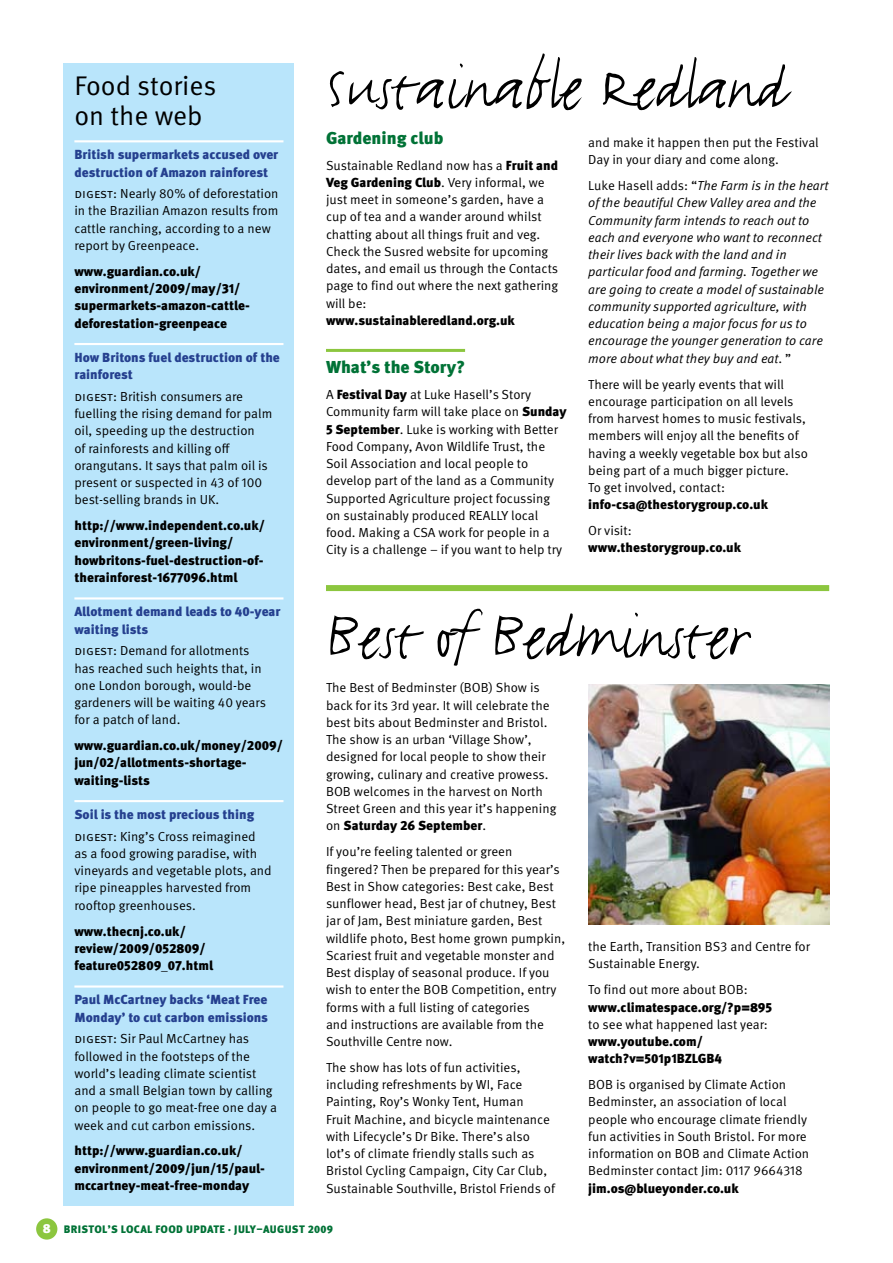
<style>
.page{position:relative;width:893px;height:1263px;background:#fff}
.page>*{position:absolute;margin:0;border:0;box-sizing:border-box;transform-origin:0 0}
.t1{font:72px "FF Justlefthand";color:#000}
.t2{font:27px/30.2px "Meta Pro";color:#000}
.t3{font:900 17.25px "Meta Pro";color:#007236}
.t4{font:13.2px/17.2px "Meta Pro";color:#000}
.t5{font:900 13.2px/17.2px "Meta Pro";color:#000}
.t6{font:italic 13.2px/17.2px "Meta Pro";color:#000}
.t7{font:900 13.2px/17.2px "Meta Pro";color:#25408f}
.t8{font:900 10.8px "Meta Pro";letter-spacing:.035em;color:#007236}
.s1{font-weight:900}
.s2{font-style:normal}
.s3{font-size:13.2px;color:#fff}
</style>
<div class="page">
<div style="left:36px;top:1218px;width:21px;height:21px;background:#8cc63f;border-radius:50%"></div>
<div style="left:64px;top:64px;width:230px;height:1142px;background:#b9e5fb"></div>
<hr style="left:74px;top:140px;width:209px;height:2px;background:#fff">
<hr style="left:74px;top:343px;width:209px;height:2px;background:#fff">
<hr style="left:74px;top:597px;width:209px;height:2px;background:#fff">
<hr style="left:74px;top:800px;width:209px;height:2px;background:#fff">
<hr style="left:74px;top:985px;width:209px;height:2px;background:#fff">
<hr style="left:326px;top:349px;width:139px;height:3px;background:#8cc63f">
<div style="left:326px;top:585px;width:503px;height:6px;background:#8cc63f"></div>
<img style="left:588px;top:684px;width:241px;height:241px">
<h2 class="t2" style="left:74px;top:71px;width:144px">Food stories on the web</h2>
<p class="t7" style="left:74px;top:147px;width:206px">British supermarkets accused over destruction of Amazon rainforest</p>
<p class="t4" style="left:74px;top:185px;width:206px">digest: Nearly 80% of deforestation in the Brazilian Amazon results from cattle ranching, according to a new report by Greenpeace.</p>
<p class="t5" style="left:74px;top:263px;width:177px">www.guardian.co.uk/ environment/2009/may/31/ supermarkets-amazon-cattle&shy;deforestation-greenpeace</p>
<p class="t7" style="left:74px;top:349px;width:207px">How Britons fuel destruction of the rainforest</p>
<p class="t4" style="left:74px;top:388px;width:199px">digest: British consumers are fuelling the rising demand for palm oil, speeding up the destruction<br>of rainforests and killing off orangutans. It says that palm oil is present or suspected in 43 of 100 best-selling brands in UK.</p>
<p class="t5" style="left:74px;top:517px;width:192px">http://www.independent.co.uk/ environment/green-living/ howbritons-fuel-destruction-of&shy;therainforest-1677096.html</p>
<p class="t7" style="left:74px;top:604px;width:208px">Allotment demand leads to 40-year waiting lists</p>
<p class="t4" style="left:74px;top:642px;width:193px">digest: Demand for allotments has reached such heights that, in one London borough, would-be gardeners will be waiting 40 years for a patch of land.</p>
<p class="t5" style="left:74px;top:737px;width:210px">www.guardian.co.uk/money/2009/ jun/02/allotments-shortage&shy;waiting-lists</p>
<p class="t7" style="left:74px;top:806px;width:181px">Soil is the most precious thing</p>
<p class="t4" style="left:74px;top:828px;width:199px">digest: King’s Cross reimagined as a food growing paradise, with vineyards and vegetable plots, and ripe pineapples harvested from rooftop greenhouses.</p>
<p class="t5" style="left:74px;top:923px;width:140px">www.thecnj.co.uk/ review/2009/052809/ feature052809_07.html</p>
<p class="t7" style="left:74px;top:992px;width:195px">Paul McCartney backs ‘Meat Free<br>Monday’ to cut carbon emissions</p>
<p class="t4" style="left:74px;top:1030px;width:204px">digest: Sir Paul McCartney has followed in the footsteps of the world’s leading climate scientist and a small Belgian town by calling on people to go meat-free one day a week and cut carbon emissions.</p>
<p class="t5" style="left:74px;top:1143px;width:192px">http://www.guardian.co.uk/ environment/2009/jun/15/paul&shy;mccartney-meat-free-monday</p>
<h1 class="t1" style="left:326px;top:42px;width:462px">Sustainable Redland</h1>
<h3 class="t3" style="left:326px;top:127px;width:119px">Gardening club</h3>
<p class="t4" style="left:326px;top:157px;width:234px">Sustainable Redland now has a <span class="s1">Fruit and Veg Gardening Club</span>. Very informal, we just meet in someone’s garden, have a cup of tea and a wander around whilst chatting about all things fruit and veg.<br>Check the Susred website for upcoming dates, and email us through the Contacts page to find out where the next gathering will be:</p>
<p class="t5" style="left:326px;top:312px;width:190px">www.sustainableredland.org.uk</p>
<h3 class="t3" style="left:326px;top:356px;width:141px">What’s the Story?</h3>
<p class="t4" style="left:326px;top:386px;width:242px">A <span class="s1">Festival Day</span> at Luke Hasell’s Story Community farm will take place on <span class="s1">Sunday 5 September</span>. Luke is working with Better Food Company, Avon Wildlife Trust, the Soil Association and local people to develop part of the land as a Community Supported Agriculture project focussing on sustainably produced REALLY local food. Making a CSA work for people in a City is a challenge – if you want to help try</p>
<p class="t4" style="left:588px;top:134px;width:232px">and make it happen then put the Festival<br>Day in your diary and come along.</p>
<p class="t6" style="left:588px;top:178px;width:242px"><span class="s2">Luke Hasell adds: “</span>The Farm is in the heart of the beautiful Chew Valley area and the Community farm intends to reach out to each and everyone who want to reconnect their lives back with the land and in particular food and farming. Together we are going to create a model of sustainable community supported agriculture, with education being a major focus for us to encourage the younger generation to care more about what they buy and eat<span class="s2">. ”</span></p>
<p class="t4" style="left:588px;top:376px;width:221px">There will be yearly events that will encourage participation on all levels from harvest homes to music festivals, members will enjoy all the benefits of having a weekly vegetable box but also being part of a much bigger picture.<br>To get involved, contact:</p>
<p class="t5" style="left:588px;top:497px;width:181px">info-csa@thestorygroup.co.uk</p>
<p class="t4" style="left:588px;top:522px;width:45px">Or visit:</p>
<p class="t5" style="left:588px;top:540px;width:154px">www.thestorygroup.co.uk</p>
<h1 class="t1" style="left:326px;top:591px;width:425px">Best of Bedminster</h1>
<p class="t4" style="left:326px;top:679px;width:232px">The Best of Bedminster (BOB) Show is back for its 3rd year. It will celebrate the best bits about Bedminster and Bristol.<br>The show is an urban ‘Village Show’, designed for local people to show their growing, culinary and creative prowess.<br>BOB welcomes in the harvest on North Street Green and this year it’s happening on <span class="s1">Saturday 26 September</span>.</p>
<p class="t4" style="left:326px;top:843px;width:241px">If you’re feeling talented or green fingered? Then be prepared for this year’s Best in Show categories: Best cake, Best sunflower head, Best jar of chutney, Best jar of Jam, Best miniature garden, Best wildlife photo, Best home grown pumpkin, Scariest fruit and vegetable monster and Best display of seasonal produce. If you wish to enter the BOB Competition, entry forms with a full listing of categories<br>and instructions are available from the Southville Centre now.</p>
<p class="t4" style="left:326px;top:1059px;width:231px">The show has lots of fun activities, including refreshments by WI, Face Painting, Roy’s Wonky Tent, Human<br>Fruit Machine, and bicycle maintenance with Lifecycle’s Dr Bike. There’s also lot’s of climate friendly stalls such as Bristol Cycling Campaign, City Car Club, Sustainable Southville, Bristol Friends of</p>
<p class="t4" style="left:588px;top:938px;width:224px">the Earth, Transition BS3 and Centre for<br>Sustainable Energy.</p>
<p class="t4" style="left:588px;top:981px;width:161px">To find out more about BOB:</p>
<p class="t5" style="left:588px;top:999px;width:185px">www.climatespace.org/?p=895</p>
<p class="t4" style="left:588px;top:1016px;width:181px">to see what happened last year:</p>
<p class="t5" style="left:588px;top:1033px;width:135px">www.youtube.com/ watch?v=501p1BZLG B4</p>
<p class="t4" style="left:588px;top:1076px;width:222px">BOB is organised by Climate Action Bedminster, an association of local people who encourage climate friendly fun activities in South Bristol. For more information on BOB and Climate Action Bedminster contact Jim: 0117 9664318</p>
<p class="t5" style="left:588px;top:1180px;width:152px">jim.os@blueyonder.co.uk</p>
<p class="t8" style="left:43px;top:1222px;width:292px"><span class="s3">8</span> bristol’s local food update · july–august 2009</p>
</div>
